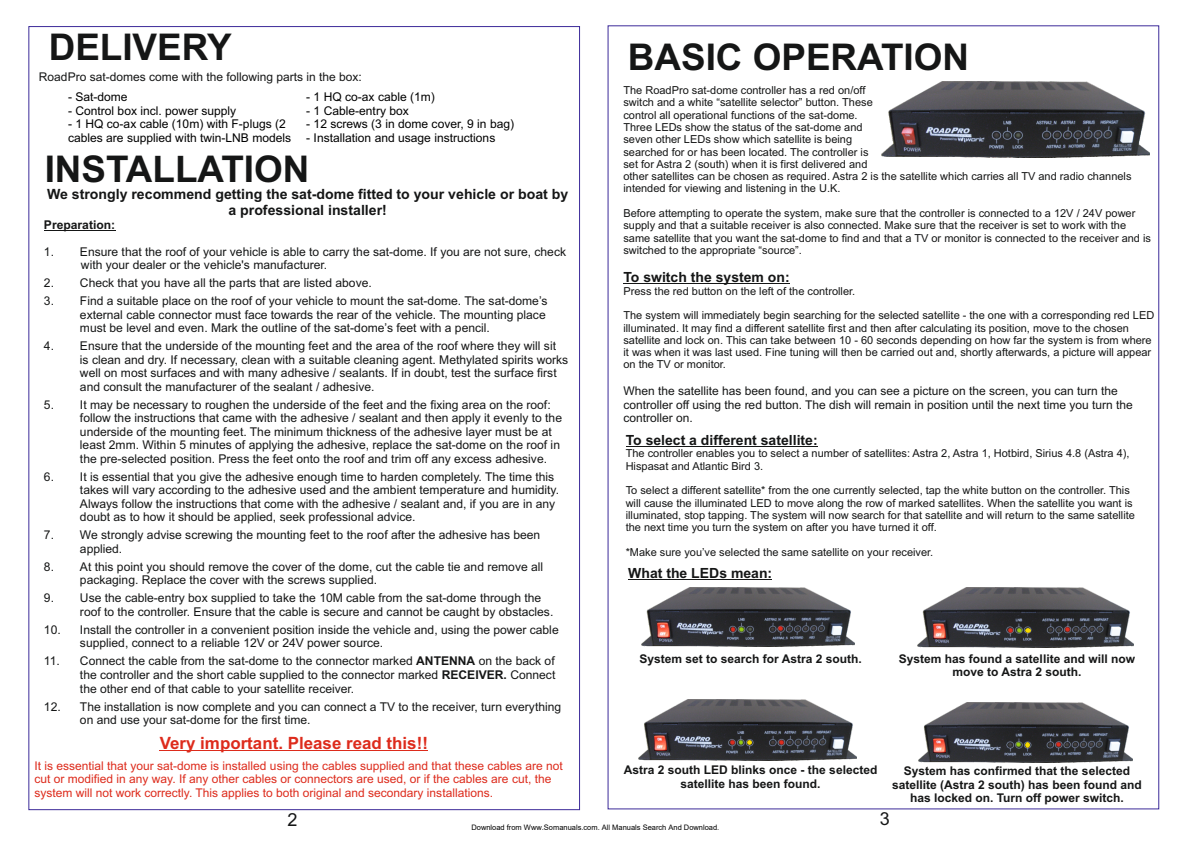
<style>
.page{position:relative;width:1191px;height:842px;background:#fff}
.page>*{position:absolute;margin:0;border:0;box-sizing:border-box;transform-origin:0 0}
.t1{font:700 36.8px "Arial";color:#151616}
.t2{font:18px "Arial";color:#151616}
.t3{font:700 16.9px "Arial";color:#dd2b1c}
.t4{font:700 14.1px/15.8px "Arial";color:#151616;text-align:center}
.t5{font:700 14px "Arial";color:#151616}
.t6{font:12.1px/13.5px "Arial";color:#151616}
.t7{font:12.1px/13.5px "Arial";color:#000}
.t8{font:700 12.1px "Arial";color:#151616}
.t9{font:12px/13.4px "Arial";color:#dd2b1c}
.t10{font:700 12px/13.4px "Arial";color:#151616;text-align:center}
.t11{font:12px/13.4px "Arial";color:#151616}
.t12{font:11px/12.3px "Arial";color:#151616}
.t13{font:7.5px "Arial";color:#000}
.s1{font-weight:700}
</style>
<div class="page">
<hr style="left:44px;top:230px;width:71px;height:1px;background:#151616">
<hr style="left:623px;top:283px;width:166px;height:1px;background:#151616">
<hr style="left:625px;top:446px;width:192px;height:1px;background:#151616">
<hr style="left:628px;top:579px;width:144px;height:1px;background:#151616">
<img style="left:881px;top:82px;width:268px;height:75px">
<img style="left:638px;top:699px;width:218px;height:61px">
<svg style="left:778px;top:739px;width:6px;height:6px"></svg>
<svg style="left:729px;top:739px;width:22px;height:7px"></svg>
<img style="left:918px;top:702px;width:214px;height:60px">
<svg style="left:1055px;top:741px;width:6px;height:6px"></svg>
<svg style="left:1016px;top:742px;width:13px;height:6px"></svg>
<img style="left:642px;top:587px;width:212px;height:60px">
<svg style="left:730px;top:626px;width:14px;height:6px"></svg>
<svg style="left:778px;top:626px;width:5px;height:6px"></svg>
<img style="left:918px;top:587px;width:215px;height:61px">
<svg style="left:1065px;top:627px;width:5px;height:6px"></svg>
<svg style="left:1007px;top:627px;width:23px;height:6px"></svg>
<img style="left:934px;top:738px;width:11px;height:15px">
<img style="left:655px;top:736px;width:11px;height:14px">
<img style="left:657px;top:623px;width:12px;height:14px">
<img style="left:933px;top:623px;width:12px;height:15px">
<hr style="left:160px;top:750px;width:268px;height:1px;background:#dd2b1c">
<h1 class="t1" style="left:49px;top:33px;width:184px">DELIVERY</h1>
<p class="t11" style="left:39px;top:72px;width:324px">RoadPro sat-domes come with the following parts in the box:</p>
<p class="t7" style="left:68px;top:91px;width:61px">- Sat-dome</p>
<p class="t7" style="left:306px;top:91px;width:130px">- 1 HQ co-ax cable (1m)</p>
<p class="t7" style="left:68px;top:105px;width:170px">- Control box incl. power supply</p>
<p class="t7" style="left:306px;top:105px;width:104px">- 1 Cable-entry box</p>
<p class="t7" style="left:68px;top:118px;width:219px">- 1 HQ co-ax cable (10m) with F-plugs (2</p>
<p class="t7" style="left:68px;top:118px;width:447px;text-indent:238px">- 12 screws (3 in dome cover, 9 in bag) cables are supplied with twin-LNB models - Installation and usage instructions</p>
<h1 class="t1" style="left:45px;top:155px;width:266px">INSTALLATION</h1>
<p class="t4" style="left:47px;top:187px;width:523px">We strongly recommend getting the sat-dome fitted to your vehicle or boat by a professional installer!</p>
<p class="t8" style="left:44px;top:220px;width:73px">Preparation:</p>
<p class="t6" style="left:81px;top:246px;width:486px;text-indent:-37px">1. Ensure that the roof of your vehicle is able to carry the sat-dome. If you are not sure, check with your dealer or the vehicle's manufacturer.</p>
<p class="t6" style="left:44px;top:277px;width:329px">2. Check that you have all the parts that are listed above.</p>
<p class="t6" style="left:80px;top:295px;width:469px;text-indent:-36px">3. Find a suitable place on the roof of your vehicle to mount the sat-dome. The sat-dome’s external cable connector must face towards the rear of the vehicle. The mounting place must be level and even. Mark the outline of the sat-dome’s feet with a pencil.</p>
<p class="t6" style="left:80px;top:340px;width:490px;text-indent:-36px">4. Ensure that the underside of the mounting feet and the area of the roof where they will sit<br>is clean and dry. If necessary, clean with a suitable cleaning agent. Methylated spirits works well on most surfaces and with many adhesive / sealants. If in doubt, test the surface first and consult the manufacturer of the sealant / adhesive.</p>
<p class="t6" style="left:80px;top:399px;width:483px;text-indent:-36px">5. It may be necessary to roughen the underside of the feet and the fixing area on the roof: follow the instructions that came with the adhesive / sealant and then apply it evenly to the underside of the mounting feet. The minimum thickness of the adhesive layer must be at least 2mm. Within 5 minutes of applying the adhesive, replace the sat-dome on the roof in the pre-selected position. Press the feet onto the roof and trim off any excess adhesive.</p>
<p class="t6" style="left:80px;top:471px;width:481px;text-indent:-36px">6. It is essential that you give the adhesive enough time to harden completely. The time this takes will vary according to the adhesive used and the ambient temperature and humidity.<br>Always follow the instructions that come with the adhesive / sealant and, if you are in any doubt as to how it should be applied, seek professional advice.</p>
<p class="t6" style="left:80px;top:529px;width:462px;text-indent:-36px">7. We strongly advise screwing the mounting feet to the roof after the adhesive has been applied.</p>
<p class="t6" style="left:80px;top:561px;width:465px;text-indent:-36px">8. At this point you should remove the cover of the dome, cut the cable tie and remove all packaging. Replace the cover with the screws supplied.</p>
<p class="t6" style="left:80px;top:592px;width:475px;text-indent:-36px">9. Use the cable-entry box supplied to take the 10M cable from the sat-dome through the roof to the controller. Ensure that the cable is secure and cannot be caught by obstacles.</p>
<p class="t6" style="left:80px;top:624px;width:480px;text-indent:-36px">10. Install the controller in a convenient position inside the vehicle and, using the power cable supplied, connect to a reliable 12V or 24V power source.</p>
<p class="t6" style="left:80px;top:656px;width:477px;text-align:justify;text-indent:-36px">11. Connect the cable from the sat-dome to the connector marked <span class="s1">ANTENNA</span> on the back of the controller and the short cable supplied to the connector marked <span class="s1">RECEIVER.</span> Connect the other end of that cable to your satellite receiver.</p>
<p class="t6" style="left:80px;top:701px;width:483px;text-indent:-36px">12. The installation is now complete and you can connect a TV to the receiver, turn everything on and use your sat-dome for the first time.</p>
<h1 class="t1" style="left:628px;top:43px;width:343px">BASIC OPERATION</h1>
<p class="t12" style="left:623px;top:85px;width:509px">The RoadPro sat-dome controller has a red on/off<br>switch and a white “satellite selector” button. These<br>control all operational functions of the sat-dome.<br>Three LEDs show the status of the sat-dome and<br>seven other LEDs show which satellite is being<br>searched for or has been located. The controller is<br>set for Astra 2 (south) when it is first delivered and<br>other satellites can be chosen as required. Astra 2 is the satellite which carries all TV and radio channels intended for viewing and listening in the U.K.</p>
<p class="t12" style="left:623px;top:208px;width:529px">Before attempting to operate the system, make sure that the controller is connected to a 12V / 24V power supply and that a suitable receiver is also connected. Make sure that the receiver is set to work with the same satellite that you want the sat-dome to find and that a TV or monitor is connected to the receiver and is switched to the appropriate “source”.</p>
<p class="t5" style="left:623px;top:272px;width:168px">To switch the system on:</p>
<p class="t12" style="left:623px;top:286px;width:233px">Press the red button on the left of the controller.</p>
<p class="t12" style="left:623px;top:310px;width:532px">The system will immediately begin searching for the selected satellite - the one with a corresponding red LED illuminated. It may find a different satellite first and then after calculating its position, move to the chosen satellite and lock on. This can take between 10 - 60 seconds depending on how far the system is from where it was when it was last used. Fine tuning will then be carried out and, shortly afterwards, a picture will appear on the TV or monitor.</p>
<p class="t11" style="left:623px;top:385px;width:511px">When the satellite has been found, and you can see a picture on the screen, you can turn the controller off using the red button. The dish will remain in position until the next time you turn the controller on.</p>
<p class="t5" style="left:625px;top:434px;width:193px">To select a different satellite:</p>
<p class="t12" style="left:625px;top:448px;width:505px">The controller enables you to select a number of satellites: Astra 2, Astra 1, Hotbird, Sirius 4.8 (Astra 4),<br>Hispasat and Atlantic Bird 3.</p>
<p class="t12" style="left:625px;top:485px;width:511px">To select a different satellite* from the one currently selected, tap the white button on the controller. This will cause the illuminated LED to move along the row of marked satellites. When the satellite you want is illuminated, stop tapping. The system will now search for that satellite and will return to the same satellite the next time you turn the system on after you have turned it off.</p>
<p class="t12" style="left:625px;top:547px;width:309px">*Make sure you’ve selected the same satellite on your receiver.</p>
<p class="t5" style="left:628px;top:568px;width:145px">What the LEDs mean:</p>
<p class="t10" style="left:639px;top:653px;width:224px">System set to search for Astra 2 south.</p>
<p class="t10" style="left:899px;top:653px;width:238px">System has found a satellite and will now move to Astra 2 south.</p>
<h3 class="t3" style="left:160px;top:736px;width:270px">Very important. Please read this!!</h3>
<p class="t9" style="left:34px;top:760px;width:530px">It is essential that your sat-dome is installed using the cables supplied and that these cables are not cut or modified in any way. If any other cables or connectors are used, or if the cables are cut, the system will not work correctly. This applies to both original and secondary installations.</p>
<p class="t13" style="left:471px;top:824px;width:249px">Download from Www.Somanuals.com. All Manuals Search And Download.</p>
<p class="t10" style="left:624px;top:765px;width:255px">Astra 2 south LED blinks once - the selected satellite has been found.</p>
<p class="t10" style="left:892px;top:765px;width:251px">System has confirmed that the selected satellite (Astra 2 south) has been found and has locked on. Turn off power switch.</p>
<h2 class="t2" style="left:288px;top:812px;width:12px">2</h2>
<h2 class="t2" style="left:880px;top:812px;width:12px">3</h2>
</div>
